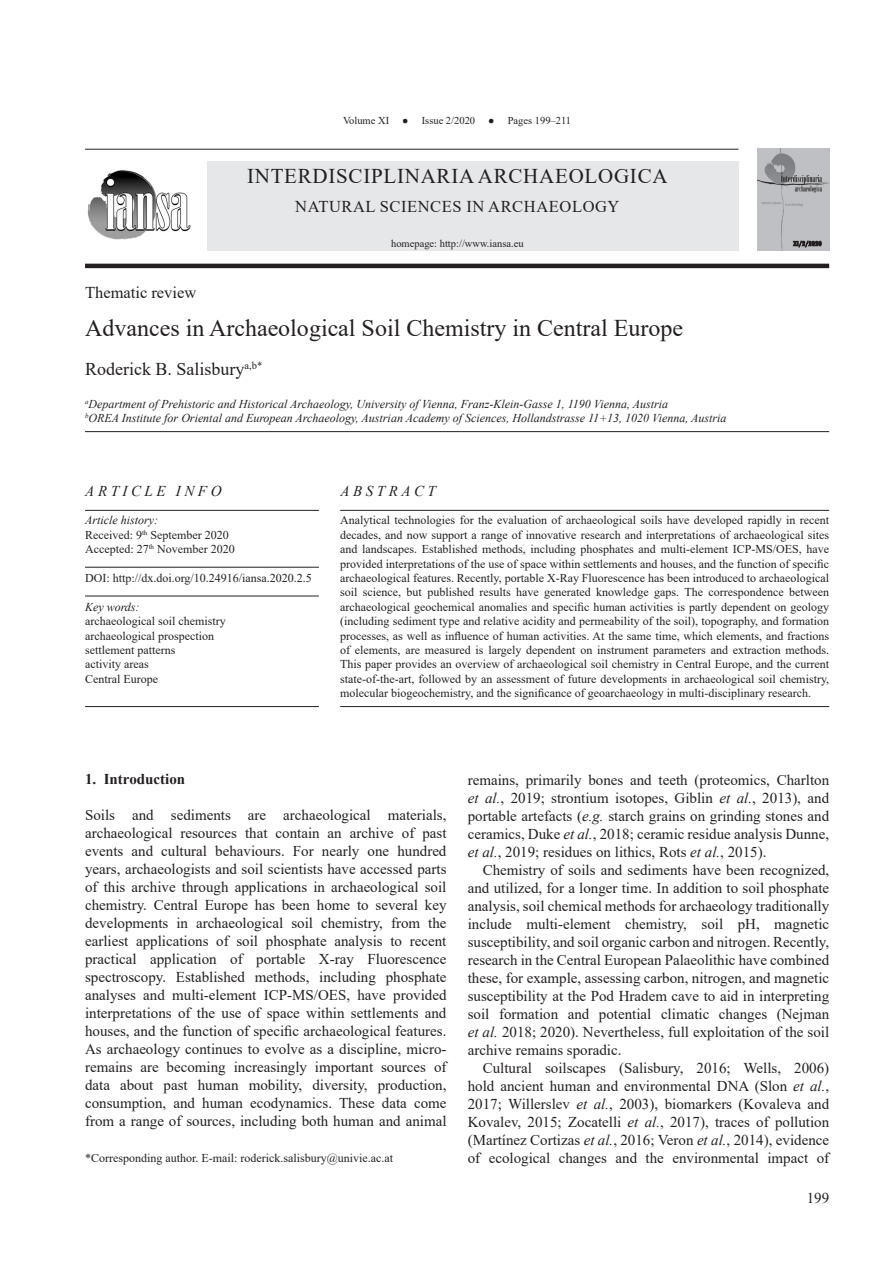
<style>
.page{position:relative;width:893px;height:1263px;background:#fff}
.page>*{position:absolute;margin:0;border:0;box-sizing:border-box;transform-origin:0 0}
.t1{font:24px "Times New Roman";color:#231f20}
.t2{font:21px "Times New Roman";letter-spacing:.035em;color:#231f20}
.t3{font:18px "Times New Roman";color:#231f20}
.t4{font:16.5px "Times New Roman";letter-spacing:.035em;color:#231f20}
.t5{font:16.5px "Times New Roman";color:#231f20}
.t6{font:15px/18px "Times New Roman";color:#231f20;text-align:justify}
.t7{font:italic 15px "Times New Roman";letter-spacing:.235em;color:#231f20}
.t8{font:700 15px "Times New Roman";color:#231f20}
.t9{font:12px/14.4px "Times New Roman";color:#231f20}
.t10{font:italic 12px/14.4px "Times New Roman";color:#231f20}
.t11{font:10.5px "Times New Roman";color:#231f20}
.s1{font-style:italic}
</style>
<div class="page">
<div style="left:207px;top:161px;width:532px;height:89px;background:#e6e7e9"></div>
<img style="left:87px;top:170px;width:104px;height:69px">
<img style="left:758px;top:149px;width:71px;height:102px">
<svg style="left:795px;top:240px;width:28px;height:8px"></svg>
<svg style="left:793px;top:241px;width:29px;height:6px"></svg>
<hr style="left:85px;top:149px;width:653px;height:1px;background:#231f20">
<hr style="left:85px;top:264px;width:744px;height:4px;background:#231f20">
<hr style="left:85px;top:431px;width:744px;height:1px;background:#231f20">
<hr style="left:85px;top:510px;width:234px;height:1px;background:#231f20">
<hr style="left:85px;top:567px;width:234px;height:1px;background:#231f20">
<hr style="left:85px;top:596px;width:234px;height:1px;background:#231f20">
<hr style="left:85px;top:706px;width:234px;height:1px;background:#231f20">
<hr style="left:340px;top:510px;width:489px;height:1px;background:#231f20">
<hr style="left:340px;top:706px;width:489px;height:1px;background:#231f20">
<p class="t11" style="left:343px;top:113px;width:48px">Volume XI</p>
<p class="t11" style="left:402px;top:113px;width:74px">● Issue 2/2020</p>
<p class="t11" style="left:488px;top:113px;width:84px">● Pages 199–211</p>
<h2 class="t2" style="left:247px;top:161px;width:422px">INTERDISCIPLINARIA ARCHAEOLOGICA</h2>
<p class="t4" style="left:295px;top:195px;width:326px">NATURAL SCIENCES IN ARCHAEOLOGY</p>
<p class="t11" style="left:391px;top:236px;width:134px">homepage: http://www.iansa.eu</p>
<p class="t5" style="left:85px;top:281px;width:113px">Thematic review</p>
<h1 class="t1" style="left:85px;top:311px;width:599px">Advances in Archaeological Soil Chemistry in Central Europe</h1>
<p class="t3" style="left:85px;top:357px;width:179px">Roderick B. Salisbury<sup>a,b*</sup></p>
<p class="t10" style="left:85px;top:396px;width:643px"><sup>a</sup>Department of Prehistoric and Historical Archaeology, University of Vienna, Franz-Klein-Gasse 1, 1190 Vienna, Austria<br><sup>b</sup>OREA Institute for Oriental and European Archaeology, Austrian Academy of Sciences, Hollandstrasse 11+13, 1020 Vienna, Austria</p>
<p class="t7" style="left:85px;top:481px;width:138px">ARTICLE INFO</p>
<p class="t9" style="left:85px;top:513px;width:151px"><span class="s1">Article history:<br></span>Received: 9<sup>th</sup> September 2020<br>Accepted: 27<sup>th</sup> November 2020</p>
<p class="t9" style="left:85px;top:570px;width:228px">DOI: http://dx.doi.org/10.24916/iansa.2020.2.5</p>
<p class="t10" style="left:85px;top:599px;width:56px">Key words:</p>
<p class="t9" style="left:85px;top:614px;width:142px">archaeological soil chemistry archaeological prospection settlement patterns<br>activity areas<br>Central Europe</p>
<p class="t7" style="left:340px;top:481px;width:97px">ABSTRACT</p>
<p class="t9" style="left:340px;top:513px;width:491px;text-align:justify">Analytical technologies for the evaluation of archaeological soils have developed rapidly in recent decades, and now support a range of innovative research and interpretations of archaeological sites and landscapes. Established methods, including phosphates and multi-element ICP-MS/OES, have provided interpretations of the use of space within settlements and houses, and the function of specific archaeological features. Recently, portable X-Ray Fluorescence has been introduced to archaeological soil science, but published results have generated knowledge gaps. The correspondence between archaeological geochemical anomalies and specific human activities is partly dependent on geology (including sediment type and relative acidity and permeability of the soil), topography, and formation processes, as well as influence of human activities. At the same time, which elements, and fractions of elements, are measured is largely dependent on instrument parameters and extraction methods.<br>This paper provides an overview of archaeological soil chemistry in Central Europe, and the current state-of-the-art, followed by an assessment of future developments in archaeological soil chemistry, molecular biogeochemistry, and the significance of geoarchaeology in multi-disciplinary research.</p>
<p class="t8" style="left:85px;top:768px;width:102px">1. Introduction</p>
<p class="t6" style="left:85px;top:806px;width:363px">Soils and sediments are archaeological materials, archaeological resources that contain an archive of past events and cultural behaviours. For nearly one hundred years, archaeologists and soil scientists have accessed parts of this archive through applications in archaeological soil chemistry. Central Europe has been home to several key developments in archaeological soil chemistry, from the earliest applications of soil phosphate analysis to recent practical application of portable X-ray Fluorescence spectroscopy. Established methods, including phosphate analyses and multi-element ICP-MS/OES, have provided interpretations of the use of space within settlements and houses, and the function of specific archaeological features.<br>As archaeology continues to evolve as a discipline, micro&shy;remains are becoming increasingly important sources of data about past human mobility, diversity, production, consumption, and human ecodynamics. These data come from a range of sources, including both human and animal</p>
<p class="t9" style="left:85px;top:1150px;width:310px">*Corresponding author. E-mail: roderick.salisbury@univie.ac.at</p>
<p class="t6" style="left:468px;top:770px;width:363px">remains, primarily bones and teeth (proteomics, Charlton <span class="s1">et al.</span>, 2019; strontium isotopes, Giblin <span class="s1">et al.</span>, 2013), and portable artefacts (<span class="s1">e.g.</span> starch grains on grinding stones and ceramics, Duke <span class="s1">et al.</span>, 2018; ceramic residue analysis Dunne, <span class="s1">et al.</span>, 2019; residues on lithics, Rots <span class="s1">et al.</span>, 2015).</p>
<p class="t6" style="left:468px;top:860px;width:363px;text-indent:15px">Chemistry of soils and sediments have been recognized, and utilized, for a longer time. In addition to soil phosphate analysis, soil chemical methods for archaeology traditionally include multi-element chemistry, soil pH, magnetic susceptibility, and soil organic carbon and nitrogen. Recently, research in the Central European Palaeolithic have combined these, for example, assessing carbon, nitrogen, and magnetic susceptibility at the Pod Hradem cave to aid in interpreting soil formation and potential climatic changes (Nejman <span class="s1">et al.</span> 2018; 2020). Nevertheless, full exploitation of the soil archive remains sporadic.</p>
<p class="t6" style="left:468px;top:1058px;width:363px;text-indent:15px">Cultural soilscapes (Salisbury, 2016; Wells, 2006) hold ancient human and environmental DNA (Slon <span class="s1">et al.</span>, 2017; Willerslev <span class="s1">et al.</span>, 2003), biomarkers (Kovaleva and Kovalev, 2015; Zocatelli <span class="s1">et al.</span>, 2017), traces of pollution (Martínez Cortizas <span class="s1">et al.</span>, 2016; Veron <span class="s1">et al.</span>, 2014), evidence of ecological changes and the environmental impact of</p>
<p class="t6" style="left:807px;top:1188px;width:24px">199</p>
</div>
